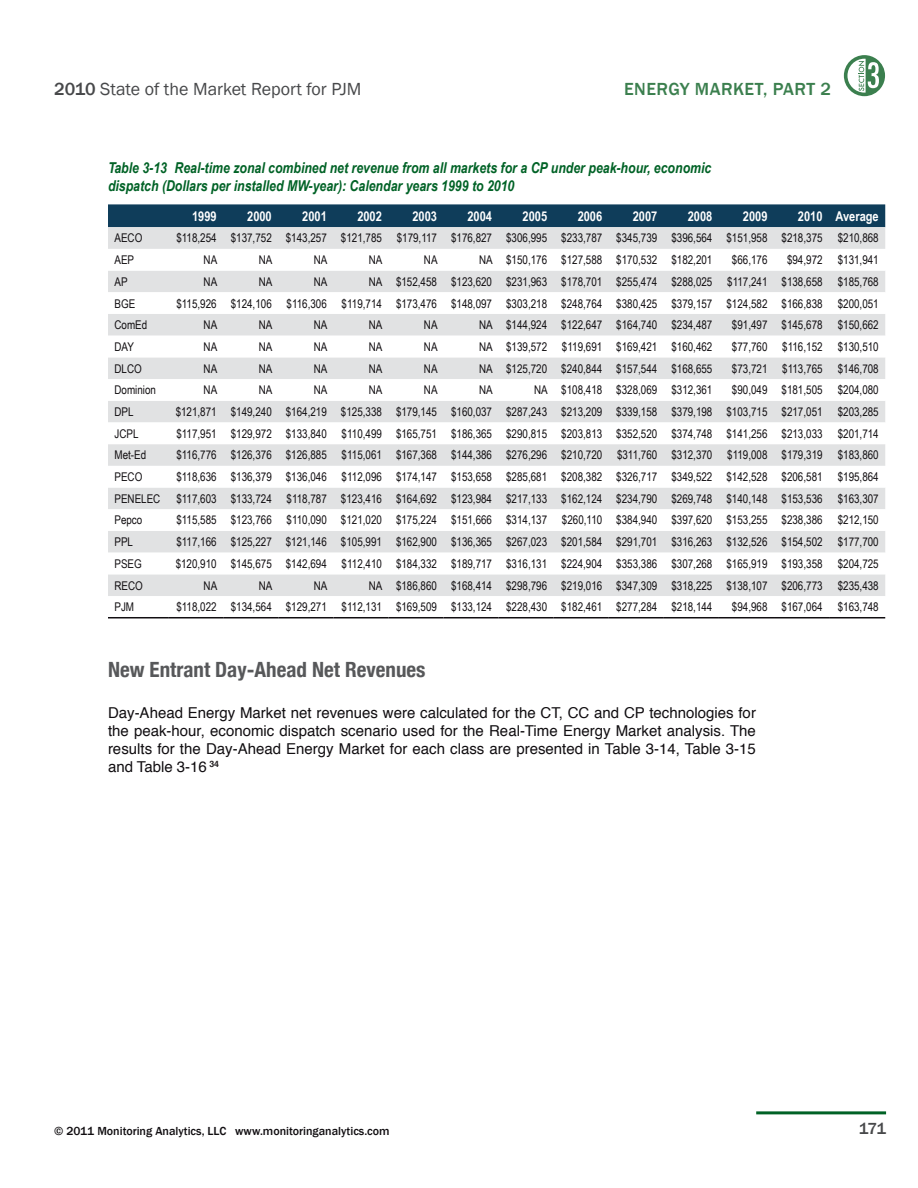
<style>
.page{position:relative;width:918px;height:1188px;background:#fff}
.page>*{position:absolute;margin:0;border:0;box-sizing:border-box;transform-origin:0 0}
.t1{font:700 condensed 21px "Helvetica Neue";color:#57585a}
.t2{font:18px "Franklin Gothic";color:#47484a}
.t3{font:500 18px "Franklin Gothic";letter-spacing:.025em;color:#3b7f4e}
.t4{font:500 16.5px "Franklin Gothic";color:#47484a}
.t5{font:15px/18px "Helvetica";color:#110e11;text-align:justify}
.t6{font:italic 700 15px/18px "Arial Narrow";color:#016226}
.t7{font:700 13.5px "Arial Narrow";color:#fff}
.t8{font:12px "Arial Narrow";color:#110e11}
.t9{font:500 12px "Franklin Gothic";color:#110e11}
.s1{font-weight:500}
</style>
<div class="page">
<svg style="left:844px;top:55px;width:41px;height:41px"></svg>
<hr style="left:756px;top:1111px;width:130px;height:3px;background:#016226">
<div style="left:108px;top:204px;width:777px;height:23px;background:#0f3d5a"></div>
<div style="left:108px;top:227px;width:777px;height:22px;background:#e1e2e3"></div>
<svg style="left:108px;top:271px;width:777px;height:325px;fill:#e1e2e3"></svg>
<hr style="left:108px;top:617px;width:60px;height:1px;background:#110e11">
<hr style="left:168px;top:617px;width:55px;height:1px;background:#110e11">
<hr style="left:223px;top:617px;width:55px;height:1px;background:#110e11">
<hr style="left:278px;top:617px;width:55px;height:1px;background:#110e11">
<hr style="left:333px;top:617px;width:55px;height:1px;background:#110e11">
<hr style="left:388px;top:617px;width:56px;height:1px;background:#110e11">
<hr style="left:444px;top:617px;width:55px;height:1px;background:#110e11">
<hr style="left:499px;top:617px;width:55px;height:1px;background:#110e11">
<hr style="left:554px;top:617px;width:55px;height:1px;background:#110e11">
<hr style="left:609px;top:617px;width:55px;height:1px;background:#110e11">
<hr style="left:664px;top:617px;width:55px;height:1px;background:#110e11">
<hr style="left:719px;top:617px;width:55px;height:1px;background:#110e11">
<hr style="left:774px;top:617px;width:55px;height:1px;background:#110e11">
<hr style="left:829px;top:617px;width:56px;height:1px;background:#110e11">
<h2 class="t2" style="left:54px;top:78px;width:309px"><span class="s1">2010</span> State of the Market Report for PJM</h2>
<h2 class="t3" style="left:624px;top:78px;width:209px">ENERGY MARKET, PART 2</h2>
<p class="t6" style="left:108px;top:158px;width:605px">Table 3-13 Real-time zonal combined net revenue from all markets for a CP under peak-hour, economic dispatch (Dollars per installed MW-year): Calendar years 1999 to 2010</p>
<p class="t7" style="left:192px;top:206px;width:26px">1999</p>
<p class="t7" style="left:247px;top:206px;width:26px">2000</p>
<p class="t7" style="left:302px;top:206px;width:26px">2001</p>
<p class="t7" style="left:357px;top:206px;width:26px">2002</p>
<p class="t7" style="left:412px;top:206px;width:26px">2003</p>
<p class="t7" style="left:468px;top:206px;width:26px">2004</p>
<p class="t7" style="left:523px;top:206px;width:26px">2005</p>
<p class="t7" style="left:578px;top:206px;width:26px">2006</p>
<p class="t7" style="left:633px;top:206px;width:26px">2007</p>
<p class="t7" style="left:688px;top:206px;width:26px">2008</p>
<p class="t7" style="left:743px;top:206px;width:26px">2009</p>
<p class="t7" style="left:798px;top:206px;width:82px">2010 Average</p>
<p class="t8" style="left:114px;top:229px;width:29px">AECO</p>
<p class="t8" style="left:176px;top:229px;width:648px">$118,254 $137,752 $143,257 $121,785 $179,117 $176,827 $306,995 $233,787 $345,739 $396,564 $151,958 $218,375</p>
<p class="t8" style="left:838px;top:229px;width:43px">$210,868</p>
<p class="t8" style="left:114px;top:251px;width:21px">AEP</p>
<p class="t8" style="left:204px;top:251px;width:15px">NA</p>
<p class="t8" style="left:259px;top:251px;width:15px">NA</p>
<p class="t8" style="left:314px;top:251px;width:15px">NA</p>
<p class="t8" style="left:369px;top:251px;width:15px">NA</p>
<p class="t8" style="left:424px;top:251px;width:15px">NA</p>
<p class="t8" style="left:479px;top:251px;width:235px">NA $150,176 $127,588 $170,532 $182,201</p>
<p class="t8" style="left:732px;top:251px;width:37px">$66,176</p>
<p class="t8" style="left:787px;top:251px;width:37px">$94,972</p>
<p class="t8" style="left:838px;top:251px;width:43px">$131,941</p>
<p class="t8" style="left:114px;top:273px;width:15px">AP</p>
<p class="t8" style="left:204px;top:273px;width:15px">NA</p>
<p class="t8" style="left:259px;top:273px;width:15px">NA</p>
<p class="t8" style="left:314px;top:273px;width:15px">NA</p>
<p class="t8" style="left:369px;top:273px;width:455px">NA $152,458 $123,620 $231,963 $178,701 $255,474 $288,025 $117,241 $138,658</p>
<p class="t8" style="left:838px;top:273px;width:43px">$185,768</p>
<p class="t8" style="left:114px;top:294px;width:22px">BGE</p>
<p class="t8" style="left:176px;top:294px;width:648px">$115,926 $124,106 $116,306 $119,714 $173,476 $148,097 $303,218 $248,764 $380,425 $379,157 $124,582 $166,838</p>
<p class="t8" style="left:838px;top:294px;width:43px">$200,051</p>
<p class="t8" style="left:114px;top:316px;width:34px">ComEd</p>
<p class="t8" style="left:204px;top:316px;width:15px">NA</p>
<p class="t8" style="left:259px;top:316px;width:15px">NA</p>
<p class="t8" style="left:314px;top:316px;width:15px">NA</p>
<p class="t8" style="left:369px;top:316px;width:15px">NA</p>
<p class="t8" style="left:424px;top:316px;width:15px">NA</p>
<p class="t8" style="left:479px;top:316px;width:235px">NA $144,924 $122,647 $164,740 $234,487</p>
<p class="t8" style="left:732px;top:316px;width:92px">$91,497 $145,678</p>
<p class="t8" style="left:838px;top:316px;width:43px">$150,662</p>
<p class="t8" style="left:114px;top:338px;width:21px">DAY</p>
<p class="t8" style="left:204px;top:338px;width:15px">NA</p>
<p class="t8" style="left:259px;top:338px;width:15px">NA</p>
<p class="t8" style="left:314px;top:338px;width:15px">NA</p>
<p class="t8" style="left:369px;top:338px;width:15px">NA</p>
<p class="t8" style="left:424px;top:338px;width:15px">NA</p>
<p class="t8" style="left:479px;top:338px;width:235px">NA $139,572 $119,691 $169,421 $160,462</p>
<p class="t8" style="left:732px;top:338px;width:92px">$77,760 $116,152</p>
<p class="t8" style="left:838px;top:338px;width:43px">$130,510</p>
<p class="t8" style="left:114px;top:360px;width:29px">DLCO</p>
<p class="t8" style="left:204px;top:360px;width:15px">NA</p>
<p class="t8" style="left:259px;top:360px;width:15px">NA</p>
<p class="t8" style="left:314px;top:360px;width:15px">NA</p>
<p class="t8" style="left:369px;top:360px;width:15px">NA</p>
<p class="t8" style="left:424px;top:360px;width:15px">NA</p>
<p class="t8" style="left:479px;top:360px;width:235px">NA $125,720 $240,844 $157,544 $168,655</p>
<p class="t8" style="left:732px;top:360px;width:92px">$73,721 $113,765</p>
<p class="t8" style="left:838px;top:360px;width:43px">$146,708</p>
<p class="t8" style="left:114px;top:381px;width:43px">Dominion</p>
<p class="t8" style="left:204px;top:381px;width:15px">NA</p>
<p class="t8" style="left:259px;top:381px;width:15px">NA</p>
<p class="t8" style="left:314px;top:381px;width:15px">NA</p>
<p class="t8" style="left:369px;top:381px;width:15px">NA</p>
<p class="t8" style="left:424px;top:381px;width:15px">NA</p>
<p class="t8" style="left:479px;top:381px;width:15px">NA</p>
<p class="t8" style="left:534px;top:381px;width:180px">NA $108,418 $328,069 $312,361</p>
<p class="t8" style="left:732px;top:381px;width:92px">$90,049 $181,505</p>
<p class="t8" style="left:838px;top:381px;width:43px">$204,080</p>
<p class="t8" style="left:114px;top:403px;width:21px">DPL</p>
<p class="t8" style="left:176px;top:403px;width:648px">$121,871 $149,240 $164,219 $125,338 $179,145 $160,037 $287,243 $213,209 $339,158 $379,198 $103,715 $217,051</p>
<p class="t8" style="left:838px;top:403px;width:43px">$203,285</p>
<p class="t8" style="left:114px;top:425px;width:26px">JCPL</p>
<p class="t8" style="left:176px;top:425px;width:648px">$117,951 $129,972 $133,840 $110,499 $165,751 $186,365 $290,815 $203,813 $352,520 $374,748 $141,256 $213,033</p>
<p class="t8" style="left:838px;top:425px;width:43px">$201,714</p>
<p class="t8" style="left:114px;top:446px;width:33px">Met-Ed</p>
<p class="t8" style="left:176px;top:446px;width:648px">$116,776 $126,376 $126,885 $115,061 $167,368 $144,386 $276,296 $210,720 $311,760 $312,370 $119,008 $179,319</p>
<p class="t8" style="left:838px;top:446px;width:43px">$183,860</p>
<p class="t8" style="left:114px;top:468px;width:29px">PECO</p>
<p class="t8" style="left:176px;top:468px;width:648px">$118,636 $136,379 $136,046 $112,096 $174,147 $153,658 $285,681 $208,382 $326,717 $349,522 $142,528 $206,581</p>
<p class="t8" style="left:838px;top:468px;width:43px">$195,864</p>
<p class="t8" style="left:114px;top:490px;width:47px">PENELEC</p>
<p class="t8" style="left:176px;top:490px;width:648px">$117,603 $133,724 $118,787 $123,416 $164,692 $123,984 $217,133 $162,124 $234,790 $269,748 $140,148 $153,536</p>
<p class="t8" style="left:838px;top:490px;width:43px">$163,307</p>
<p class="t8" style="left:114px;top:511px;width:29px">Pepco</p>
<p class="t8" style="left:176px;top:511px;width:648px">$115,585 $123,766 $110,090 $121,020 $175,224 $151,666 $314,137 $260,110 $384,940 $397,620 $153,255 $238,386</p>
<p class="t8" style="left:838px;top:511px;width:43px">$212,150</p>
<p class="t8" style="left:114px;top:533px;width:20px">PPL</p>
<p class="t8" style="left:176px;top:533px;width:648px">$117,166 $125,227 $121,146 $105,991 $162,900 $136,365 $267,023 $201,584 $291,701 $316,263 $132,526 $154,502</p>
<p class="t8" style="left:838px;top:533px;width:43px">$177,700</p>
<p class="t8" style="left:114px;top:555px;width:29px">PSEG</p>
<p class="t8" style="left:176px;top:555px;width:648px">$120,910 $145,675 $142,694 $112,410 $184,332 $189,717 $316,131 $224,904 $353,386 $307,268 $165,919 $193,358</p>
<p class="t8" style="left:838px;top:555px;width:43px">$204,725</p>
<p class="t8" style="left:114px;top:577px;width:30px">RECO</p>
<p class="t8" style="left:204px;top:577px;width:15px">NA</p>
<p class="t8" style="left:259px;top:577px;width:15px">NA</p>
<p class="t8" style="left:314px;top:577px;width:15px">NA</p>
<p class="t8" style="left:369px;top:577px;width:455px">NA $186,860 $168,414 $298,796 $219,016 $347,309 $318,225 $138,107 $206,773</p>
<p class="t8" style="left:838px;top:577px;width:43px">$235,438</p>
<p class="t8" style="left:114px;top:598px;width:21px">PJM</p>
<p class="t8" style="left:176px;top:598px;width:538px">$118,022 $134,564 $129,271 $112,131 $169,509 $133,124 $228,430 $182,461 $277,284 $218,144</p>
<p class="t8" style="left:732px;top:598px;width:92px">$94,968 $167,064</p>
<p class="t8" style="left:838px;top:598px;width:43px">$163,748</p>
<h1 class="t1" style="left:108px;top:653px;width:319px">New Entrant Day-Ahead Net Revenues</h1>
<p class="t5" style="left:108px;top:704px;width:649px">Day-Ahead Energy Market net revenues were calculated for the CT, CC and CP technologies for the peak-hour, economic dispatch scenario used for the Real-Time Energy Market analysis. The results for the Day-Ahead Energy Market for each class are presented in Table 3-14, Table 3-15 and Table 3-16 <sup>34</sup></p>
<p class="t9" style="left:54px;top:1124px;width:337px">© 2011 Monitoring Analytics, LLC www.monitoringanalytics.com</p>
<h3 class="t4" style="left:859px;top:1118px;width:29px">171</h3>
</div>
